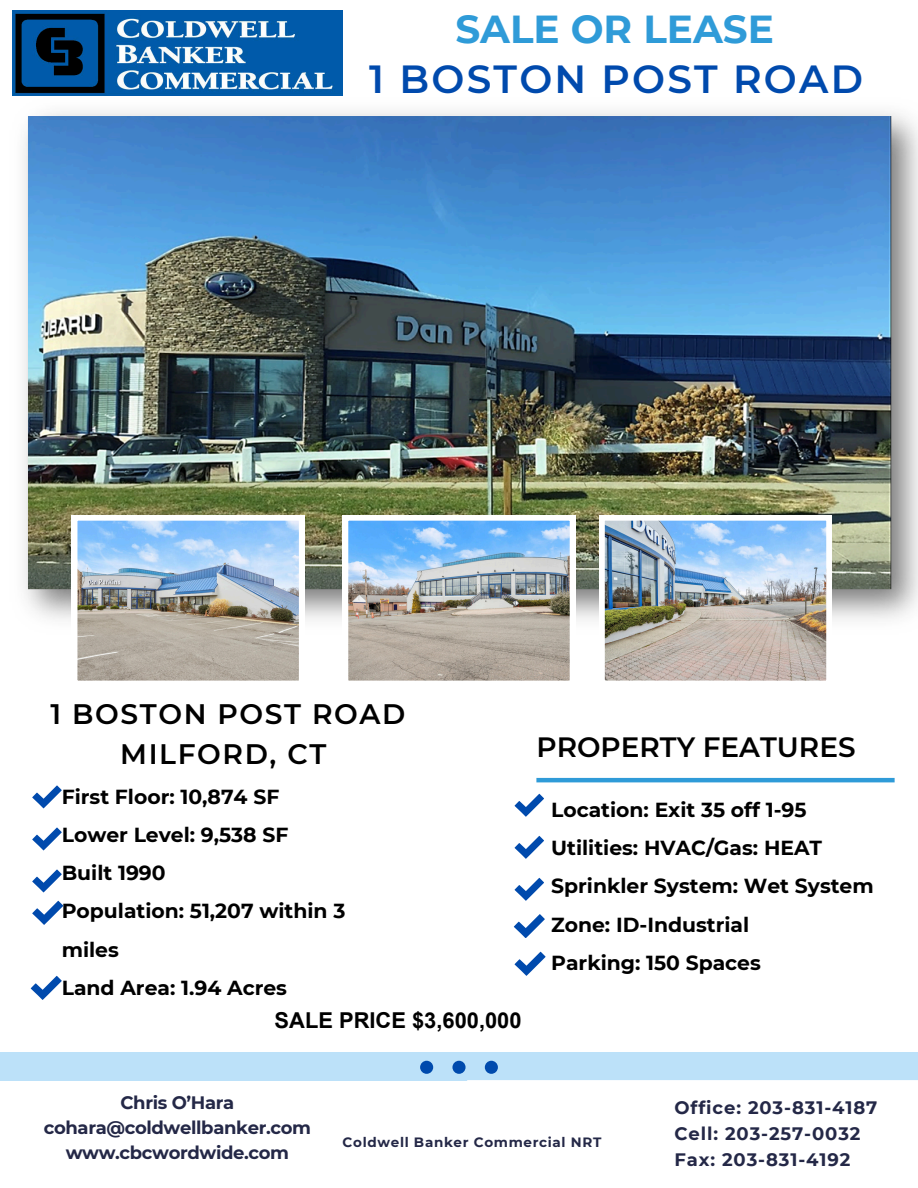
<style>
.page{position:relative;width:918px;height:1188px;background:#fff}
.page>*{position:absolute;margin:0;border:0;box-sizing:border-box;transform-origin:0 0}
.t1{font:600 39.15px "Montserrat";letter-spacing:.055em;color:#004aad}
.t2{font:700 39px "Montserrat";color:#2f9bd8}
.t3{font:600 28.2px/39.3px "Montserrat";letter-spacing:.055em;color:#000;text-align:center}
.t4{font:600 27.9px "Montserrat";color:#000}
.t5{font:700 21.9px "Arial";color:#000}
.t6{font:700 20.25px/38.2px "Montserrat";color:#000}
.t7{font:700 18px/24.8px "Montserrat";letter-spacing:-.02em;color:#242847;text-align:center}
.t8{font:700 18px/25.8px "Montserrat";letter-spacing:.05em;color:#242847}
.t9{font:700 13.5px "Montserrat";letter-spacing:.05em;color:#242847}
.s1{font-style:inherit}
</style>
<div class="page">
<div style="left:0;top:1052px;width:918px;height:28px;background:#bce1f9"></div>
<hr style="left:536px;top:778px;width:359px;height:4px;background:#2f9bd8">
<div style="left:420px;top:1061px;width:13px;height:13px;background:#004aad;border-radius:50%"></div>
<div style="left:452px;top:1061px;width:14px;height:13px;background:#004aad;border-radius:50%"></div>
<div style="left:485px;top:1061px;width:13px;height:13px;background:#004aad;border-radius:50%"></div>
<svg style="left:515px;top:794px;width:29px;height:23px"></svg>
<svg style="left:515px;top:836px;width:29px;height:23px"></svg>
<svg style="left:515px;top:878px;width:29px;height:23px"></svg>
<img style="left:13px;top:10px;width:329px;height:82px">
<svg style="left:514px;top:914px;width:31px;height:24px"></svg>
<svg style="left:515px;top:952px;width:31px;height:23px"></svg>
<img style="left:12px;top:92px;width:906px;height:528px">
<img style="left:599px;top:515px;width:233px;height:166px">
<img style="left:343px;top:515px;width:232px;height:166px">
<img style="left:72px;top:515px;width:233px;height:166px">
<svg style="left:32px;top:785px;width:30px;height:23px"></svg>
<svg style="left:32px;top:827px;width:30px;height:23px"></svg>
<svg style="left:32px;top:869px;width:30px;height:23px"></svg>
<svg style="left:32px;top:901px;width:31px;height:23px"></svg>
<svg style="left:31px;top:976px;width:31px;height:23px"></svg>
<h3 class="t2" style="left:455px;top:5px;width:320px">SALE OR LEASE</h3>
<p class="t1" style="left:369px;top:55px;width:495px">1 BOSTON POST ROAD</p>
<p class="t3" style="left:51px;top:695px;width:356px">1 BOSTON POST ROAD<br>MILFORD, CT</p>
<p class="t6" style="left:62px;top:777px;width:219px">First Floor: 10,874 SF</p>
<p class="t6" style="left:62px;top:815px;width:228px">Lower Level: 9,538 SF</p>
<p class="t6" style="left:62px;top:854px;width:285px">Built 1990<br>Population: 51,207 within 3 miles</p>
<h4 class="t6" style="left:62px;top:968px;width:227px">Land Area: 1.94 Acres</h4>
<p class="t5" style="left:275px;top:1005px;width:249px">SALE PRICE $<span class="s1">3</span>,600,000</p>
<p class="t4" style="left:536px;top:730px;width:321px">PROPERTY FEATURES</p>
<p class="t6" style="left:551px;top:791px;width:257px">Location: Exit 35 off 1-95</p>
<h2 class="t6" style="left:551px;top:829px;width:272px">Utilities: HVAC/Gas: HEAT</h2>
<h2 class="t6" style="left:551px;top:867px;width:324px">Sprinkler System: Wet System<br>Zone: ID-Industrial</h2>
<p class="t6" style="left:551px;top:944px;width:211px">Parking: 150 Spaces</p>
<h4 class="t7" style="left:44px;top:1090px;width:269px">Chris O’Hara cohara@coldwellbanker.com</h4>
<p class="t7" style="left:66px;top:1140px;width:225px">www.cbcwordwide.com</p>
<h4 class="t9" style="left:343px;top:1134px;width:260px">Coldwell Banker Commercial NRT</h4>
<p class="t8" style="left:674px;top:1095px;width:204px">Office: 203-831-4187<br>Cell: 203-257-0032</p>
<p class="t8" style="left:674px;top:1147px;width:178px">Fax: 203-831-4192</p>
</div>
